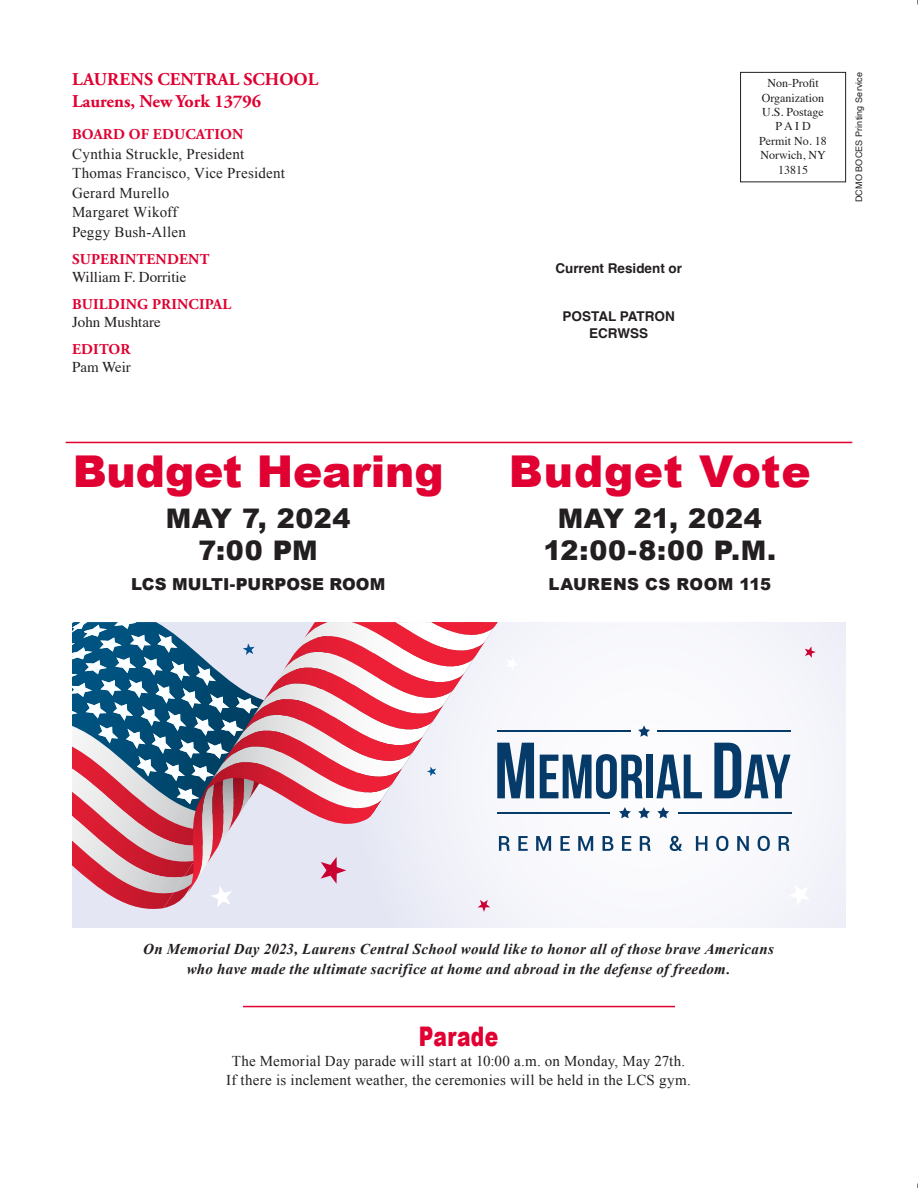
<style>
.page{position:relative;width:918px;height:1188px;background:#fff}
.page>*{position:absolute;margin:0;border:0;box-sizing:border-box;transform-origin:0 0}
.Laurens_Subhead{font:900 43.8px "Arial";letter-spacing:-.005em;color:#e00031}
.Laurens_Subhead-2{font:900 43.8px "Arial";letter-spacing:.015em;color:#e00031}
.Laurens_Subhead-3{font:900 27px/31.7px "Arial";letter-spacing:.025em;color:#231f20;text-align:center}
.Laurens_Headline{font:900 27px "Arial";letter-spacing:.015em;color:#e00031;scale:.75 1}
.t1{font:700 18px "Adobe Garamond Pro";color:#e00031}
.Laurens_Subhead-4{font:900 16.5px "Arial";letter-spacing:.005em;color:#231f20}
.Laurens_Subhead-5{font:900 16.5px "Arial";letter-spacing:.025em;color:#231f20}
.Laurens_Body_Text{font:15px/19.5px "Times New Roman";letter-spacing:.02em;color:#231f20;text-align:center}
.Laurens_Caption{font:italic 700 15px/19.5px "Times New Roman";letter-spacing:.02em;color:#231f20;text-align:center}
.t2{font:700 15px "Adobe Garamond Pro";letter-spacing:.015em;color:#e00031}
.t3{font:15px "Times";color:#231f20}
.t4{font:700 13.5px "Helvetica";color:#231f20}
.t5{font:12px "Times";color:#231f20}
.t6{font:9px "Helvetica";letter-spacing:.015em;color:#231f20}
</style>
<div class="page">
<div style="left:740px;top:72px;width:106px;height:110px;border:1px solid #231f20"></div>
<hr style="left:66px;top:442px;width:786px;height:1px;background:#e00031">
<hr style="left:243px;top:1006px;width:432px;height:1px;background:#e00031">
<div style="left:72px;top:622px;width:773px;height:306px;background:linear-gradient(to right,#e0e2f1,#fafafd)"></div>
<svg style="left:805px;top:646px;width:11px;height:12px"></svg>
<svg style="left:788px;top:884px;width:22px;height:22px"></svg>
<svg style="left:714px;top:743px;width:77px;height:55px"></svg>
<hr style="left:678px;top:812px;width:114px;height:2px;background:#063a69">
<hr style="left:657px;top:730px;width:134px;height:2px;background:#063a69">
<svg style="left:72px;top:622px;width:635px;height:290px"></svg>
<svg style="left:716px;top:836px;width:12px;height:15px"></svg>
<svg style="left:737px;top:836px;width:12px;height:15px"></svg>
<svg style="left:758px;top:836px;width:12px;height:15px"></svg>
<svg style="left:779px;top:836px;width:11px;height:15px"></svg>
<p class="t1" style="left:72px;top:69px;width:248px">LAURENS CENTRAL SCHOOL</p>
<p class="t1" style="left:72px;top:91px;width:191px">Laurens, New York 13796</p>
<p class="t2" style="left:72px;top:126px;width:173px">BOARD OF EDUCATION</p>
<p class="Laurens_Body_Text" style="left:72px;top:144px;width:174px">Cynthia Struckle, President</p>
<p class="Laurens_Body_Text" style="left:72px;top:163px;width:214px">Thomas Francisco, Vice President</p>
<p class="Laurens_Body_Text" style="left:72px;top:183px;width:99px">Gerard Murello</p>
<p class="Laurens_Body_Text" style="left:72px;top:202px;width:107px">Margaret Wikoff</p>
<p class="Laurens_Body_Text" style="left:72px;top:222px;width:115px">Peggy Bush-Allen</p>
<p class="t2" style="left:72px;top:250px;width:139px">SUPERINTENDENT</p>
<p class="t3" style="left:72px;top:263px;width:116px">William F. Dorritie</p>
<p class="t2" style="left:72px;top:295px;width:161px">BUILDING PRINCIPAL</p>
<p class="t3" style="left:72px;top:308px;width:90px">John Mushtare</p>
<p class="t2" style="left:72px;top:340px;width:60px">EDITOR</p>
<p class="t3" style="left:72px;top:353px;width:60px">Pam Weir</p>
<p class="Laurens_Subhead" style="left:73px;top:439px;width:372px">Budget Hearing</p>
<p class="Laurens_Subhead-3" style="left:166px;top:502px;width:186px">MAY 7, 2024<br>7:00 PM</p>
<p class="Laurens_Subhead-4" style="left:131px;top:572px;width:256px">LCS MULTI-PURPOSE ROOM</p>
<p class="t4" style="left:555px;top:260px;width:128px">Current Resident or</p>
<p class="t4" style="left:563px;top:308px;width:114px">POSTAL PATRON</p>
<p class="t4" style="left:589px;top:325px;width:61px">ECRWSS</p>
<p class="t5" style="left:767px;top:72px;width:53px">Non-Profit</p>
<p class="t5" style="left:762px;top:86px;width:64px">Organization</p>
<p class="t5" style="left:762px;top:101px;width:63px">U.S. Postage</p>
<p class="t5" style="left:775px;top:115px;width:37px">P A I D</p>
<p class="t5" style="left:759px;top:129px;width:69px">Permit No. 18</p>
<p class="t5" style="left:761px;top:144px;width:67px">Norwich, NY</p>
<p class="t5" style="left:778px;top:158px;width:31px">13815</p>
<p class="t6" style="left:852px;top:202px;width:132px;rotate:-90deg">DCMO BOCES Printing Service</p>
<p class="Laurens_Subhead-2" style="left:509px;top:439px;width:303px">Budget Vote</p>
<p class="Laurens_Subhead-3" style="left:544px;top:502px;width:234px">MAY 21, 2024<br>12:00-8:00 P.M.</p>
<p class="Laurens_Subhead-5" style="left:549px;top:572px;width:224px">LAURENS CS ROOM 115</p>
<p class="Laurens_Caption" style="left:143px;top:939px;width:632px">On Memorial Day 2023, Laurens Central School would like to honor all of those brave Americans who have made the ultimate sacrifice at home and abroad in the defense of freedom.</p>
<p class="Laurens_Headline" style="left:419px;top:1017px;width:107px">Parade</p>
<p class="Laurens_Body_Text" style="left:226px;top:1051px;width:466px">The Memorial Day parade will start at 10:00 a.m. on Monday, May 27th.<br>If there is inclement weather, the ceremonies will be held in the LCS gym.</p>
</div>
